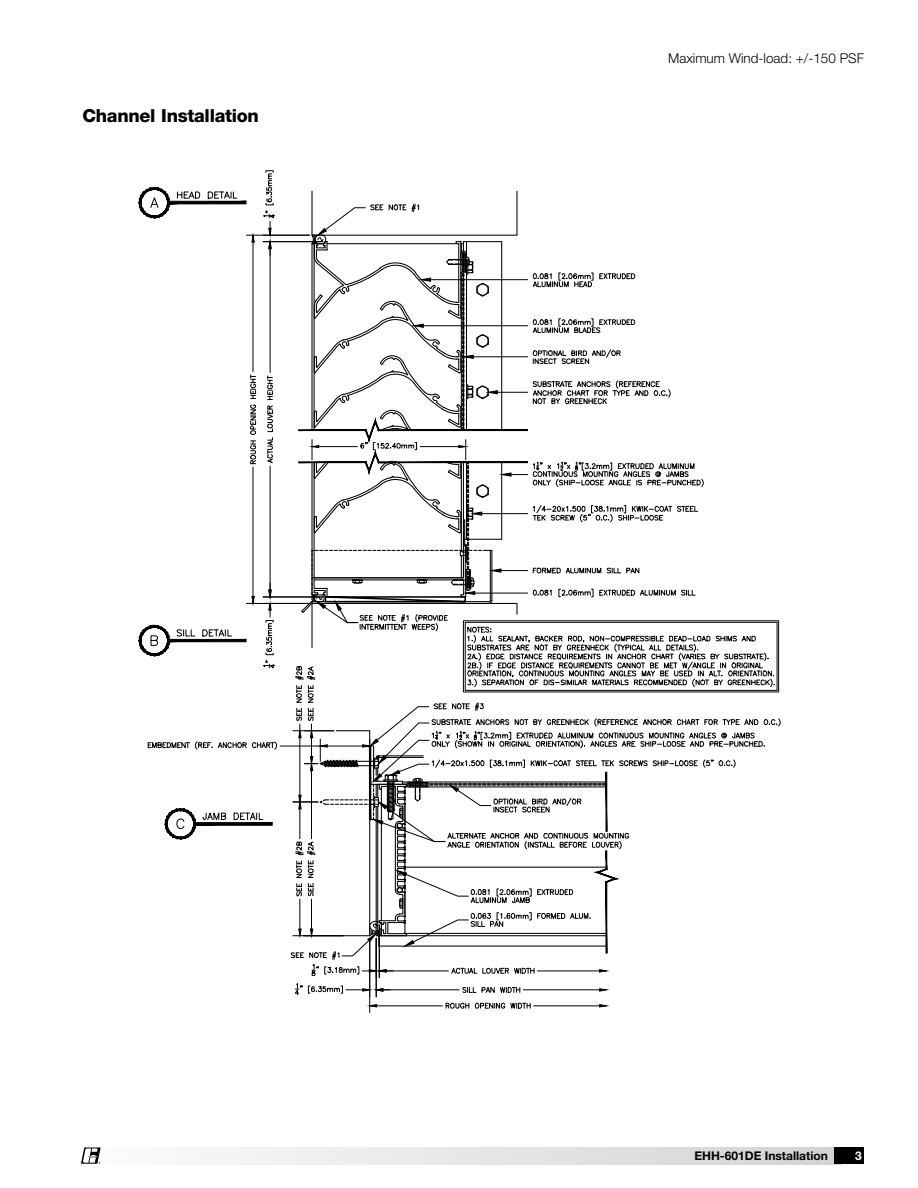
<style>
.page{position:relative;width:918px;height:1188px;background:#fff}
.page>*{position:absolute;margin:0;border:0;box-sizing:border-box;transform-origin:0 0}
.t1{font:800 18px "Helvetica Neue LT Std";letter-spacing:-.015em;color:#000}
.t2{font:300 13.5px "Helvetica Neue LT Std";color:#000}
.t3{font:700 12px "Helvetica Neue LT Std";color:#000}
.t4{font:700 12px "Helvetica Neue LT Std";color:#fff}
</style>
<div class="page">
<div style="left:81px;top:1148px;width:760px;height:16px;background:linear-gradient(to right,#fcfcfd,#d1d3d4)"></div>
<div style="left:834px;top:1148px;width:30px;height:16px;background:#000"></div>
<svg style="left:81px;top:1148px;width:20px;height:16px"></svg>
<hr style="left:270px;top:249px;width:1px;height:124px;background:#000">
<hr style="left:270px;top:466px;width:1px;height:124px;background:#000">
<svg style="left:267px;top:376px;width:6px;height:87px"></svg>
<hr style="left:246px;top:235px;width:63px;height:1px;background:#000">
<hr style="left:246px;top:603px;width:63px;height:1px;background:#000">
<hr style="left:253px;top:242px;width:1px;height:130px;background:#000">
<hr style="left:253px;top:467px;width:1px;height:129px;background:#000">
<svg style="left:251px;top:234px;width:4px;height:9px"></svg>
<svg style="left:251px;top:596px;width:4px;height:8px"></svg>
<svg style="left:250px;top:441px;width:6px;height:23px"></svg>
<svg style="left:250px;top:375px;width:7px;height:60px"></svg>
<hr style="left:263px;top:597px;width:60px;height:1px;background:#000">
<svg style="left:262px;top:583px;width:13px;height:86px"></svg>
<hr style="left:369px;top:938px;width:1px;height:75px;background:#000">
<hr style="left:377px;top:1006px;width:65px;height:1px;background:#000">
<hr style="left:534px;top:1006px;width:66px;height:1px;background:#000">
<svg style="left:369px;top:1004px;width:8px;height:4px"></svg>
<svg style="left:599px;top:1004px;width:8px;height:4px"></svg>
<svg style="left:446px;top:1002px;width:85px;height:7px"></svg>
<svg style="left:138px;top:187px;width:109px;height:32px"></svg>
<svg style="left:138px;top:625px;width:109px;height:31px"></svg>
<svg style="left:165px;top:808px;width:108px;height:32px"></svg>
<hr style="left:280px;top:746px;width:40px;height:1px;background:#000">
<svg style="left:148px;top:741px;width:129px;height:9px"></svg>
<hr style="left:376px;top:938px;width:1px;height:59px;background:#000">
<hr style="left:383px;top:990px;width:76px;height:1px;background:#000">
<hr style="left:523px;top:990px;width:77px;height:1px;background:#000">
<svg style="left:295px;top:982px;width:95px;height:13px"></svg>
<svg style="left:599px;top:988px;width:8px;height:4px"></svg>
<svg style="left:462px;top:987px;width:59px;height:6px"></svg>
<hr style="left:379px;top:925px;width:1px;height:53px;background:#000">
<svg style="left:291px;top:203px;width:490px;height:773px"></svg>
<hr style="left:263px;top:241px;width:60px;height:1px;background:#000">
<hr style="left:263px;top:235px;width:46px;height:1px;background:#000">
<svg style="left:262px;top:170px;width:13px;height:85px"></svg>
<h1 class="t1" style="left:83px;top:105px;width:178px">Channel Installation</h1>
<p class="t2" style="left:668px;top:50px;width:197px">Maximum Wind-load: +/-150 PSF</p>
<p class="t3" style="left:694px;top:1148px;width:135px">EHH-601DE Installation</p>
<p class="t4" style="left:855px;top:1148px;width:8px">3</p>
</div>
